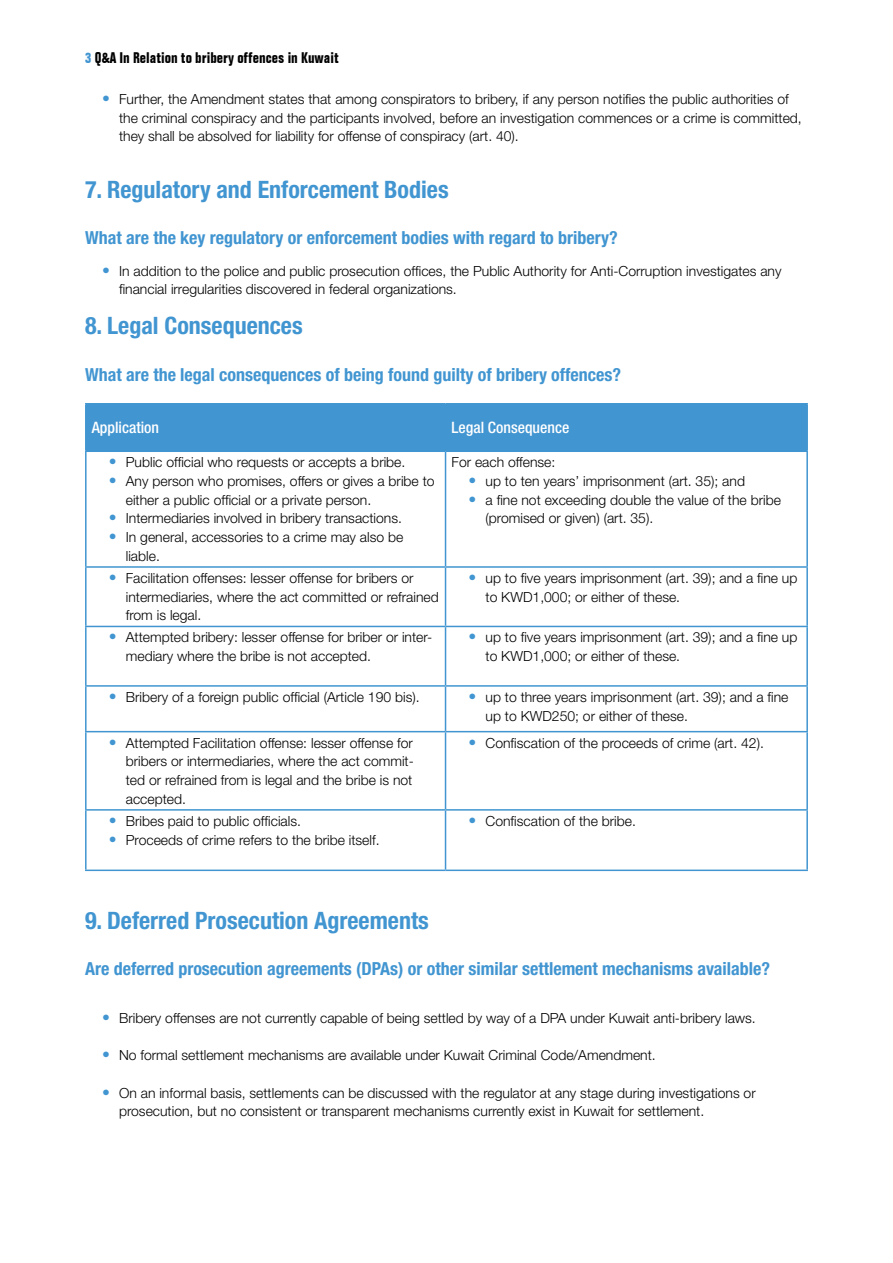
<style>
.page{position:relative;width:893px;height:1263px;background:#fff}
.page>*{position:absolute;margin:0;border:0;box-sizing:border-box;transform-origin:0 0}
.Margin_Text{font:700 condensed 24px "Helvetica Neue LT Pro";color:#4195d1}
.heading_1{font:700 condensed 24px "Helvetica Neue LT Pro";color:#4195d1}
.heading_1-2{font:700 condensed 18px "Helvetica Neue LT Pro";color:#4195d1}
.t1{font:500 condensed 15.75px "Helvetica Neue LT Pro";color:#fff}
.t2{font:700 condensed 15px "Folio BT";color:#000}
.t3{font:300 13.95px/18.8px "Helvetica Neue LT Pro";color:#000}
.s1{color:#4195d1}
.s2{font-weight:500;font-stretch:condensed;font-size:15.75px;color:#4195d1}
</style>
<div class="page">
<div style="left:87px;top:404px;width:719px;height:47px;background:#4195d1"></div>
<hr style="left:85px;top:403px;width:360px;height:1px;background:#4195d1">
<hr style="left:85px;top:404px;width:2px;height:46px;background:#4195d1">
<hr style="left:446px;top:403px;width:362px;height:1px;background:#4195d1">
<hr style="left:445px;top:404px;width:1px;height:46px;background:#4195d1">
<hr style="left:806px;top:404px;width:2px;height:46px;background:#4195d1">
<hr style="left:85px;top:450px;width:360px;height:2px;background:#4195d1">
<hr style="left:85px;top:452px;width:2px;height:114px;background:#4195d1">
<hr style="left:446px;top:450px;width:362px;height:2px;background:#4195d1">
<hr style="left:445px;top:452px;width:1px;height:114px;background:#4195d1">
<hr style="left:806px;top:452px;width:2px;height:114px;background:#4195d1">
<hr style="left:85px;top:566px;width:360px;height:2px;background:#4195d1">
<hr style="left:85px;top:568px;width:2px;height:58px;background:#4195d1">
<hr style="left:446px;top:566px;width:362px;height:2px;background:#4195d1">
<hr style="left:445px;top:568px;width:1px;height:58px;background:#4195d1">
<hr style="left:806px;top:568px;width:2px;height:58px;background:#4195d1">
<hr style="left:85px;top:626px;width:360px;height:1px;background:#4195d1">
<hr style="left:85px;top:627px;width:2px;height:58px;background:#4195d1">
<hr style="left:446px;top:626px;width:362px;height:1px;background:#4195d1">
<hr style="left:445px;top:627px;width:1px;height:58px;background:#4195d1">
<hr style="left:806px;top:627px;width:2px;height:58px;background:#4195d1">
<hr style="left:85px;top:685px;width:360px;height:2px;background:#4195d1">
<hr style="left:85px;top:687px;width:2px;height:44px;background:#4195d1">
<hr style="left:446px;top:685px;width:362px;height:2px;background:#4195d1">
<hr style="left:445px;top:687px;width:1px;height:44px;background:#4195d1">
<hr style="left:806px;top:687px;width:2px;height:44px;background:#4195d1">
<hr style="left:85px;top:731px;width:360px;height:1px;background:#4195d1">
<hr style="left:85px;top:732px;width:2px;height:77px;background:#4195d1">
<hr style="left:446px;top:731px;width:362px;height:1px;background:#4195d1">
<hr style="left:445px;top:732px;width:1px;height:77px;background:#4195d1">
<hr style="left:806px;top:732px;width:2px;height:77px;background:#4195d1">
<hr style="left:85px;top:809px;width:360px;height:2px;background:#4195d1">
<hr style="left:85px;top:811px;width:2px;height:58px;background:#4195d1">
<hr style="left:446px;top:809px;width:362px;height:2px;background:#4195d1">
<hr style="left:445px;top:811px;width:1px;height:58px;background:#4195d1">
<hr style="left:806px;top:811px;width:2px;height:58px;background:#4195d1">
<hr style="left:85px;top:869px;width:360px;height:2px;background:#4195d1">
<hr style="left:446px;top:869px;width:362px;height:2px;background:#4195d1">
<p class="t2" style="left:85px;top:49px;width:255px"><span class="s1">3</span> Q&amp;A In Relation to bribery offences in Kuwait</p>
<p class="t3" style="left:119px;top:89px;width:684px;text-indent:-17px"><span class="s2">•</span> Further, the Amendment states that among conspirators to bribery, if any person notifies the public authorities of the criminal conspiracy and the participants involved, before an investigation commences or a crime is committed, they shall be absolved for liability for offense of conspiracy (art. 40).</p>
<p class="Margin_Text" style="left:85px;top:174px;width:365px">7. Regulatory and Enforcement Bodies</p>
<p class="heading_1-2" style="left:85px;top:227px;width:534px">What are the key regulatory or enforcement bodies with regard to bribery?</p>
<p class="t3" style="left:119px;top:261px;width:664px;text-indent:-17px"><span class="s2">•</span> In addition to the police and public prosecution offices, the Public Authority for Anti-Corruption investigates any financial irregularities discovered in federal organizations.</p>
<p class="heading_1" style="left:85px;top:311px;width:219px">8. Legal Consequences</p>
<p class="heading_1-2" style="left:85px;top:363px;width:538px">What are the legal consequences of being found guilty of bribery offences?</p>
<p class="t1" style="left:92px;top:418px;width:69px">Application</p>
<p class="t1" style="left:452px;top:418px;width:119px">Legal Consequence</p>
<p class="t3" style="left:109px;top:453px;width:298px"><span class="s2">•</span> Public official who requests or accepts a bribe.</p>
<p class="t3" style="left:126px;top:471px;width:310px;text-indent:-17px"><span class="s2">•</span> Any person who promises, offers or gives a bribe to either a public official or a private person.</p>
<p class="t3" style="left:109px;top:509px;width:295px"><span class="s2">•</span> Intermediaries involved in bribery transactions.</p>
<p class="t3" style="left:126px;top:528px;width:279px;text-indent:-17px"><span class="s2">•</span> In general, accessories to a crime may also be liable.</p>
<p class="t3" style="left:452px;top:453px;width:105px">For each offense:</p>
<p class="t3" style="left:469px;top:471px;width:278px"><span class="s2">•</span> up to ten years’ imprisonment (art. 35); and</p>
<p class="t3" style="left:486px;top:490px;width:297px;text-indent:-17px"><span class="s2">•</span> a fine not exceeding double the value of the bribe (promised or given) (art. 35).</p>
<p class="t3" style="left:126px;top:568px;width:314px;text-indent:-17px"><span class="s2">•</span> Facilitation offenses: lesser offense for bribers or intermediaries, where the act committed or refrained from is legal.</p>
<p class="t3" style="left:486px;top:568px;width:313px;text-indent:-17px"><span class="s2">•</span> up to five years imprisonment (art. 39); and a fine up to KWD1,000; or either of these.</p>
<p class="t3" style="left:126px;top:628px;width:308px;text-indent:-17px"><span class="s2">•</span> Attempted bribery: lesser offense for briber or inter&shy;mediary where the bribe is not accepted.</p>
<p class="t3" style="left:486px;top:628px;width:313px;text-indent:-17px"><span class="s2">•</span> up to five years imprisonment (art. 39); and a fine up to KWD1,000; or either of these.</p>
<p class="t3" style="left:109px;top:687px;width:312px"><span class="s2">•</span> Bribery of a foreign public official (Article 190 bis).</p>
<p class="t3" style="left:486px;top:687px;width:304px;text-indent:-17px"><span class="s2">•</span> up to three years imprisonment (art. 39); and a fine up to KWD250; or either of these.</p>
<p class="t3" style="left:126px;top:733px;width:290px;text-align:justify;text-indent:-17px"><span class="s2">•</span> Attempted Facilitation offense: lesser offense for bribers or intermediaries, where the act commit&shy;ted or refrained from is legal and the bribe is not accepted.</p>
<p class="t3" style="left:469px;top:733px;width:297px"><span class="s2">•</span> Confiscation of the proceeds of crime (art. 42).</p>
<p class="t3" style="left:109px;top:811px;width:194px"><span class="s2">•</span> Bribes paid to public officials.</p>
<p class="t3" style="left:109px;top:830px;width:272px"><span class="s2">•</span> Proceeds of crime refers to the bribe itself.</p>
<p class="t3" style="left:469px;top:811px;width:169px"><span class="s2">•</span> Confiscation of the bribe.</p>
<p class="Margin_Text" style="left:85px;top:906px;width:345px">9. Deferred Prosecution Agreements</p>
<p class="heading_1-2" style="left:85px;top:958px;width:687px">Are deferred prosecution agreements (DPAs) or other similar settlement mechanisms available?</p>
<p class="t3" style="left:102px;top:1008px;width:655px"><span class="s2">•</span> Bribery offenses are not currently capable of being settled by way of a DPA under Kuwait anti-bribery laws.</p>
<p class="t3" style="left:102px;top:1045px;width:555px"><span class="s2">•</span> No formal settlement mechanisms are available under Kuwait Criminal Code/Amendment.</p>
<p class="t3" style="left:119px;top:1083px;width:638px;text-indent:-17px"><span class="s2">•</span> On an informal basis, settlements can be discussed with the regulator at any stage during investigations or prosecution, but no consistent or transparent mechanisms currently exist in Kuwait for settlement.</p>
</div>
